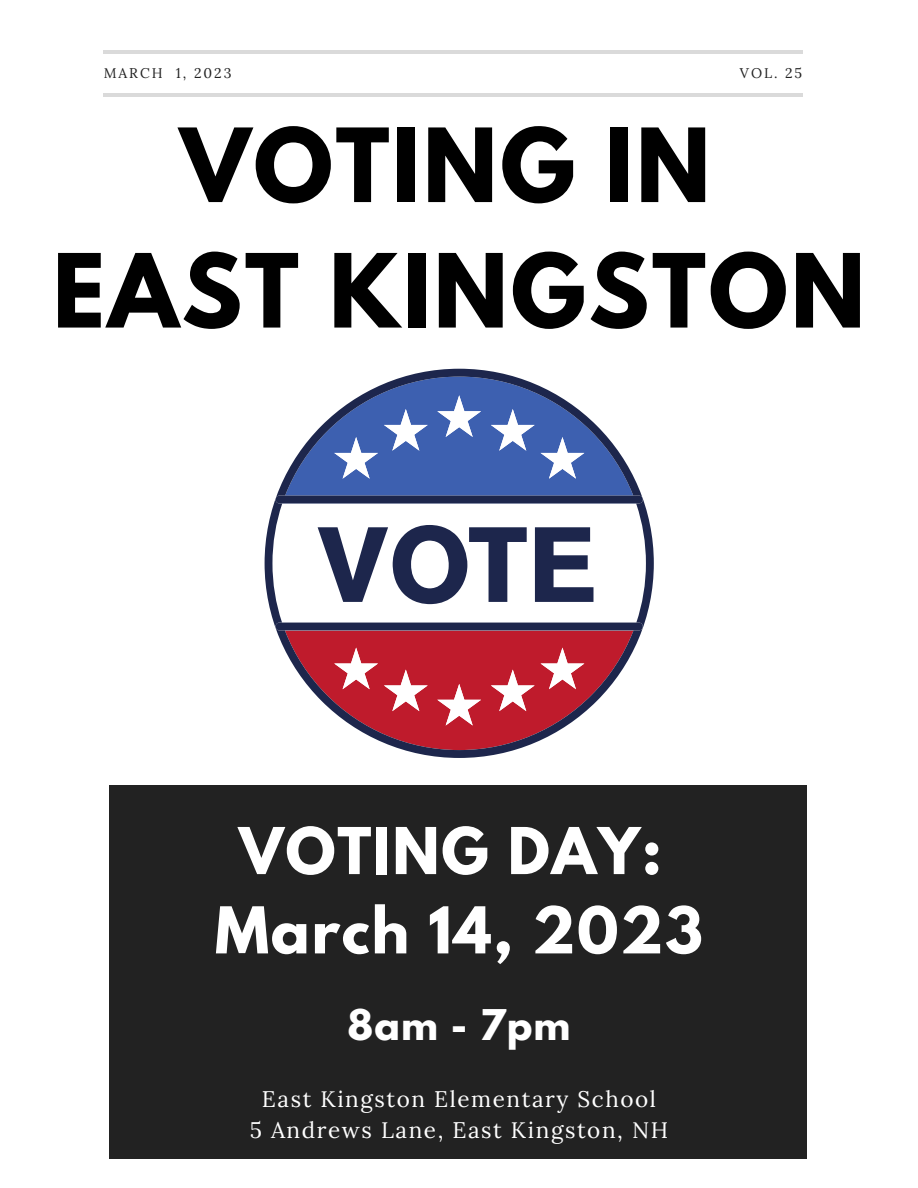
<style>
.page{position:relative;width:918px;height:1188px;background:#fff}
.page>*{position:absolute;margin:0;border:0;box-sizing:border-box;transform-origin:0 0}
.t1{font:700 90.45px/125.6px "League Spartan";letter-spacing:.03em;color:#000;text-align:center}
.t2{font:700 57.15px/79.3px "League Spartan";letter-spacing:.03em;color:#fff;text-align:center}
.t3{font:700 37.5px "League Spartan";letter-spacing:.03em;color:#fff}
.t4{font:22.5px/30.3px "Lora";letter-spacing:.07em;color:#fff;text-align:center}
.t5{font:13.95px "Lora";letter-spacing:.14em;color:#222}
</style>
<div class="page">
<hr style="left:103px;top:93px;width:700px;height:3px;background:#000">
<hr style="left:104px;top:50px;width:699px;height:3px;background:#000">
<div style="left:110px;top:786px;width:697px;height:372px;background:#222"></div>
<svg style="left:265px;top:369px;width:389px;height:389px"></svg>
<div style="left:276px;top:496px;width:367px;height:7px;background:#1d264c;border-radius:4px"></div>
<div style="left:276px;top:623px;width:367px;height:7px;background:#1d264c;border-radius:4px"></div>
<svg style="left:318px;top:525px;width:209px;height:79px"></svg>
<svg style="left:535px;top:527px;width:58px;height:75px"></svg>
<svg style="left:285px;top:631px;width:348px;height:119px"></svg>
<svg style="left:285px;top:377px;width:348px;height:119px"></svg>
<p class="t5" style="left:104px;top:64px;width:129px">MARCH 1, 2023</p>
<p class="t5" style="left:740px;top:64px;width:64px">VOL. 25</p>
<h1 class="t1" style="left:53px;top:114px;width:814px">VOTING IN<br>EAST KINGSTON</h1>
<h2 class="t2" style="left:215px;top:819px;width:490px">VOTING DAY:<br>March 14, 2023</h2>
<h3 class="t3" style="left:348px;top:1007px;width:224px">8am - 7pm</h3>
<p class="t4" style="left:250px;top:1084px;width:420px">East Kingston Elementary School<br>5 Andrews Lane, East Kingston, NH</p>
</div>
